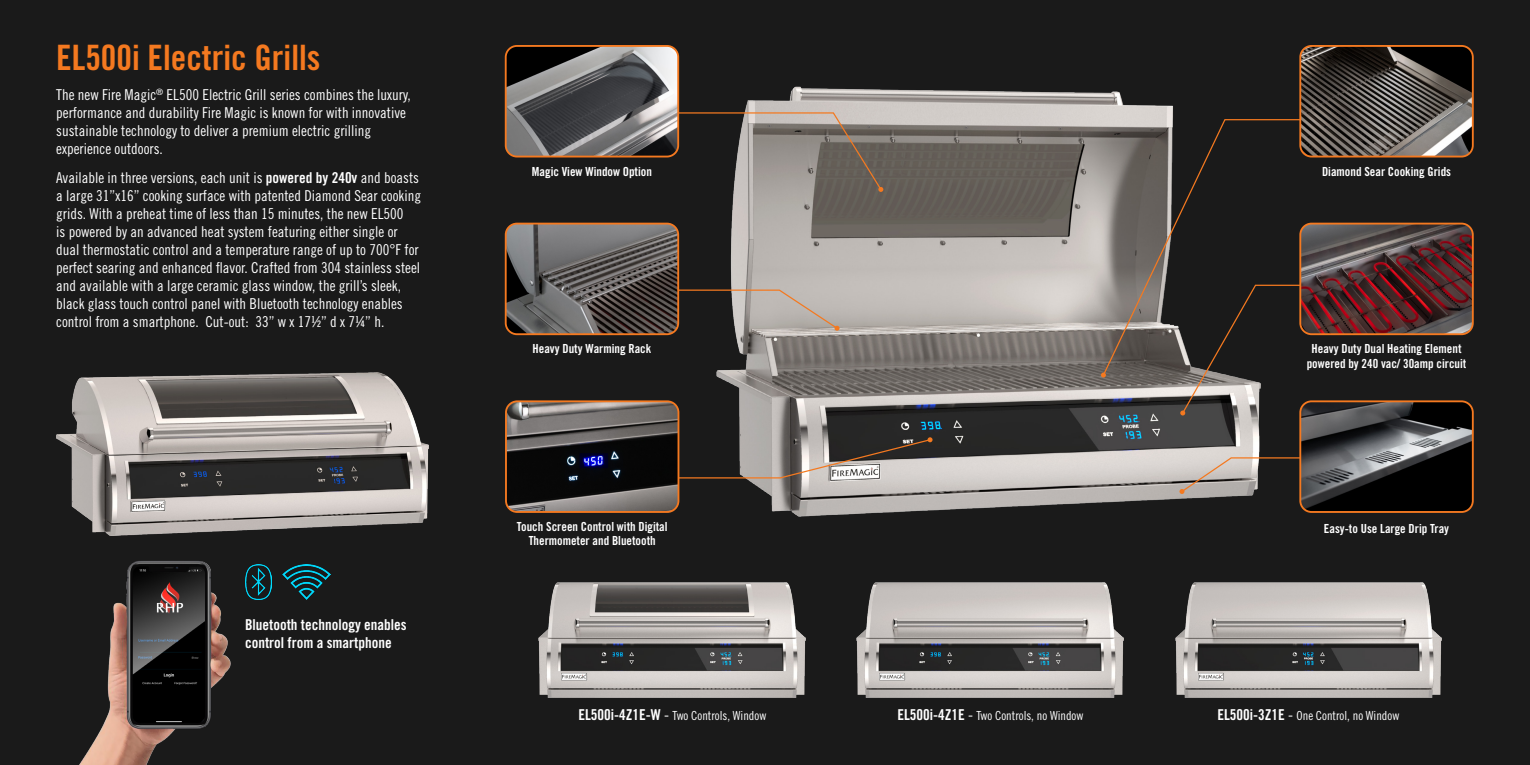
<style>
.page{position:relative;width:1530px;height:765px;background:#1a1a1a}
.page>*{position:absolute;margin:0;border:0;box-sizing:border-box;transform-origin:0 0}
.t1{font:35px "Trade Gothic LT Std Bd Cn 20";color:#f47920}
.t2{font:15px/18px "Trade Gothic LT Std Cn 18";color:#fff}
.t3{font:15px/18px "Trade Gothic LT Std Bd Cn 20";color:#fff}
.t4{font:12.5px/13.8px "Trade Gothic LT Std Bd Cn 20";color:#fff;text-align:center}
.t5{font:12.5px "Trade Gothic LT Std Cn 18";color:#fff}
.s1{font-family:"Trade Gothic LT Std Bd Cn 20"}
.s2{font-family:"Trade Gothic LT Std Bd Cn 20";font-size:15px}
.s3{font-size:15px}
</style>
<div class="page">
<img style="left:56px;top:372px;width:372px;height:156px">
<img style="left:716px;top:86px;width:544px;height:431px">
<img style="left:1175px;top:582px;width:267px;height:116px">
<img style="left:857px;top:582px;width:267px;height:116px">
<img style="left:539px;top:582px;width:267px;height:116px">
<svg style="left:679px;top:112px;width:204px;height:80px"></svg>
<svg style="left:678px;top:289px;width:162px;height:42px"></svg>
<svg style="left:679px;top:437px;width:254px;height:42px"></svg>
<img style="left:506px;top:46px;width:172px;height:109px">
<div style="left:505px;top:45px;width:174px;height:113px;border:2px solid #f47920;border-radius:11px"></div>
<img style="left:506px;top:224px;width:172px;height:110px">
<div style="left:505px;top:223px;width:174px;height:112px;border:2px solid #f47920;border-radius:11px"></div>
<img style="left:508px;top:403px;width:170px;height:109px">
<div style="left:505px;top:400px;width:174px;height:113px;border:2px solid #f47920;border-radius:11px"></div>
<svg style="left:1102px;top:118px;width:229px;height:259px"></svg>
<svg style="left:1101px;top:373px;width:5px;height:5px"></svg>
<img style="left:1300px;top:48px;width:171px;height:109px">
<div style="left:1299px;top:45px;width:175px;height:113px;border:2px solid #f47920;border-radius:11px"></div>
<svg style="left:1180px;top:284px;width:159px;height:132px"></svg>
<img style="left:1300px;top:224px;width:173px;height:110px">
<div style="left:1299px;top:223px;width:175px;height:112px;border:2px solid #f47920;border-radius:11px"></div>
<svg style="left:1179px;top:457px;width:120px;height:37px"></svg>
<img style="left:1300px;top:401px;width:171px;height:109px">
<div style="left:1299px;top:400px;width:175px;height:113px;border:2px solid #f47920;border-radius:11px"></div>
<img style="left:56px;top:480px;width:250px;height:285px">
<img style="left:283px;top:565px;width:47px;height:34px">
<img style="left:245px;top:565px;width:26px;height:34px">
<h1 class="t1" style="left:56px;top:37px;width:266px">EL500i Electric Grills</h1>
<p class="t2" style="left:56px;top:85px;width:356px">The new Fire Magic<sup>®</sup> EL500 Electric Grill series combines the luxury, performance and durability Fire Magic is known for with innovative sustainable technology to deliver a premium electric grilling experience outdoors.</p>
<p class="t2" style="left:56px;top:168px;width:366px">Available in three versions, each unit is <span class="s1">powered by 240v</span> and boasts a large 31”x16” cooking surface with patented Diamond Sear cooking grids. With a preheat time of less than 15 minutes, the new EL500<br>is powered by an advanced heat system featuring either single or dual thermostatic control and a temperature range of up to 700°F for perfect searing and enhanced flavor. Crafted from 304 stainless steel and available with a large ceramic glass window, the grill’s sleek, black glass touch control panel with Bluetooth technology enables control from a smartphone. Cut-out: 33” w x 17½” d x 7¼” h.</p>
<p class="t3" style="left:245px;top:616px;width:163px">Bluetooth technology enables control from a smartphone</p>
<p class="t4" style="left:532px;top:164px;width:122px">Magic View Window Option</p>
<p class="t4" style="left:1322px;top:164px;width:131px">Diamond Sear Cooking Grids</p>
<p class="t4" style="left:533px;top:342px;width:120px">Heavy Duty Warming Rack</p>
<p class="t4" style="left:1307px;top:341px;width:161px;line-height:15px">Heavy Duty Dual Heating Element powered by 240 vac/ 30amp circuit</p>
<p class="t4" style="left:517px;top:520px;width:152px">Touch Screen Control with Digital<br>Thermometer and Bluetooth</p>
<p class="t4" style="left:1324px;top:522px;width:127px">Easy-to Use Large Drip Tray</p>
<p class="t5" style="left:578px;top:708px;width:189px"><span class="s2">EL500i-4Z1E-W</span> <span class="s3">-</span> Two Controls, Window</p>
<p class="t5" style="left:897px;top:708px;width:188px"><span class="s2">EL500i-4Z1E</span> <span class="s3">-</span> Two Controls, no Window</p>
<p class="t5" style="left:1217px;top:708px;width:183px"><span class="s2">EL500i-3Z1E</span> <span class="s3">-</span> One Control, no Window</p>
</div>
